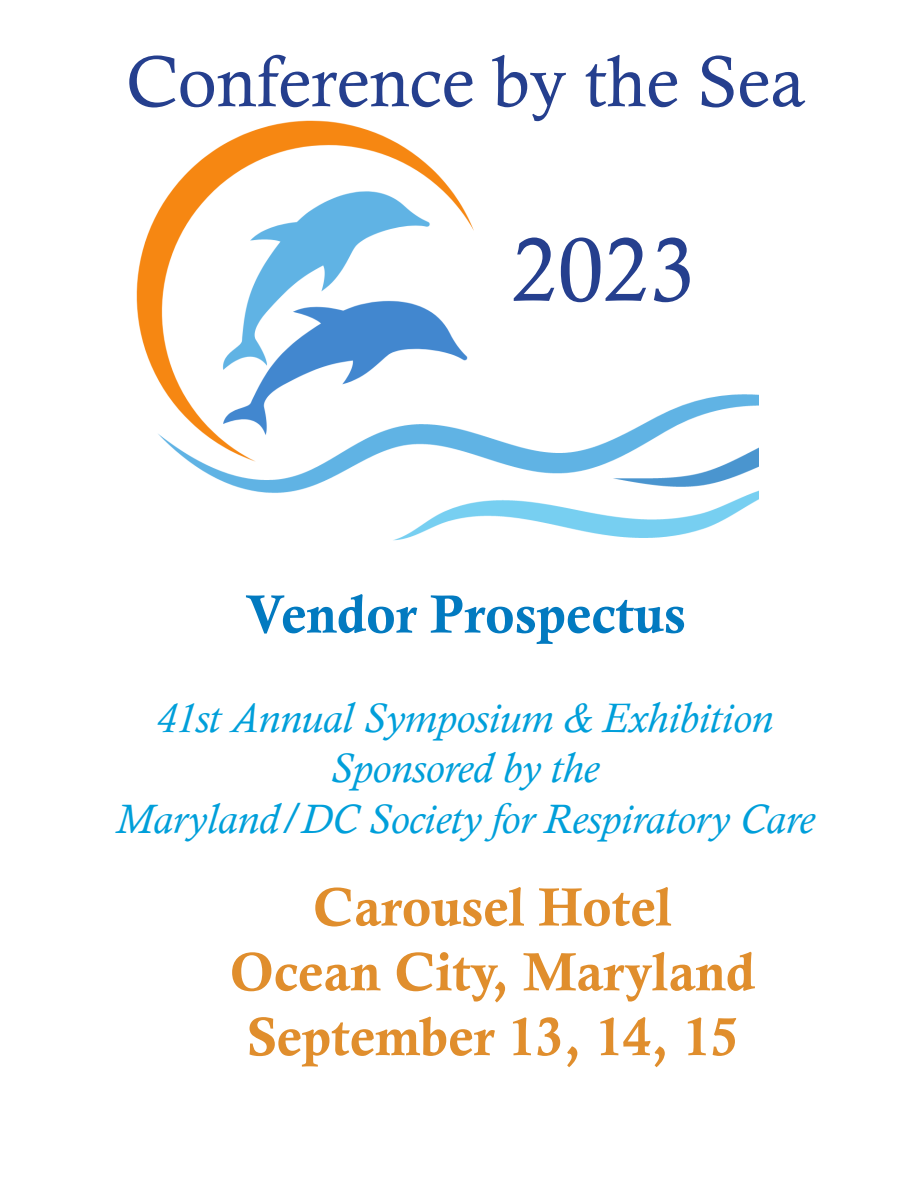
<style>
.page{position:relative;width:918px;height:1188px;background:#fff}
.page>*{position:absolute;margin:0;border:0;box-sizing:border-box;transform-origin:0 0}
.t1{font:90px "Calisto";color:#253f8e}
.t2{font:72px "Calisto";color:#253f8e}
.t3{font:54px/64.8px "Calis MT Bol";color:#e08e2d;text-align:center}
.t4{font:54px "Calis MT Bol";color:#027ac0}
.t5{font:italic 42px/50.4px "Calisto";color:#009fda;text-align:center}
</style>
<div class="page">
<img style="left:136px;top:120px;width:623px;height:421px">
<p class="t2" style="left:126px;top:40px;width:681px">Conference by the Sea</p>
<p class="t1" style="left:512px;top:218px;width:185px">2023</p>
<p class="t4" style="left:246px;top:583px;width:442px">Vendor Prospectus</p>
<p class="t5" style="left:156px;top:693px;width:618px">41st Annual Symposium &amp; Exhibition<br>Sponsored by the</p>
<p class="t5" style="left:116px;top:793px;width:700px">Maryland/DC Society for Respiratory Care</p>
<p class="t3" style="left:230px;top:874px;width:527px">Carousel Hotel<br>Ocean City, Maryland<br>September 13, 14, 15</p>
</div>
